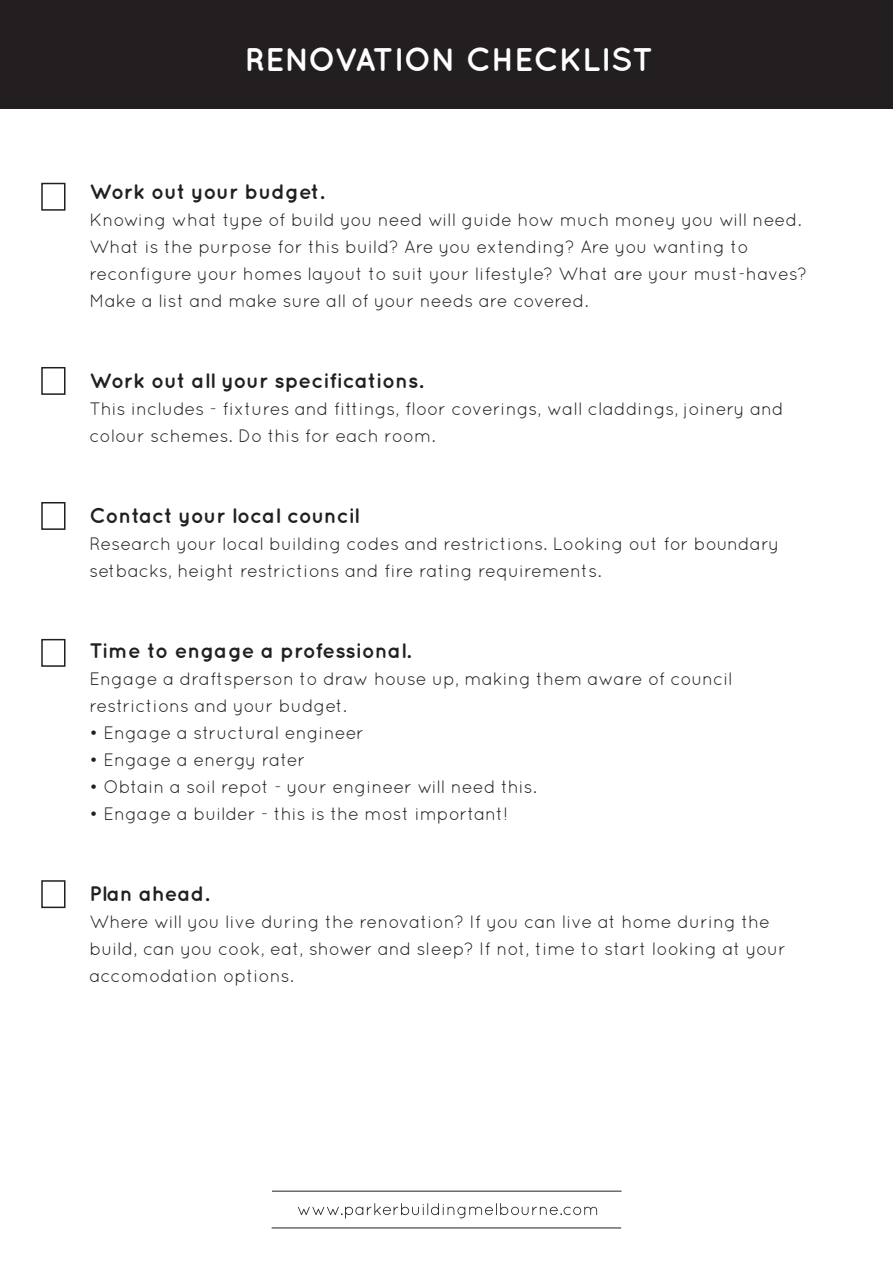
<style>
.page{position:relative;width:893px;height:1263px;background:#fff}
.page>*{position:absolute;margin:0;border:0;box-sizing:border-box;transform-origin:0 0}
.t1{font:700 32.7px "Quicksand";color:#fff}
.t2{font:700 21px "Quicksand";color:#231f20}
.t3{font:18px/27px "Quicksand";color:#231f20}
</style>
<div class="page">
<div style="left:0;top:0;width:893px;height:109px;background:#231f20"></div>
<svg style="left:298px;top:1203px;width:299px;height:15px"></svg>
<div style="left:41px;top:183px;width:25px;height:28px;background:#fff;border:2px solid #231f20"></div>
<div style="left:41px;top:367px;width:25px;height:28px;background:#fff;border:2px solid #231f20"></div>
<div style="left:41px;top:502px;width:25px;height:28px;background:#fff;border:2px solid #231f20"></div>
<div style="left:41px;top:639px;width:25px;height:28px;background:#fff;border:2px solid #231f20"></div>
<div style="left:41px;top:880px;width:25px;height:28px;background:#fff;border:2px solid #231f20"></div>
<hr style="left:272px;top:1191px;width:349px;height:1px;background:#231f20">
<hr style="left:272px;top:1228px;width:349px;height:1px;background:#231f20">
<h1 class="t1" style="left:245px;top:40px;width:410px">RENOVATION CHECKLIST</h1>
<p class="t2" style="left:89px;top:179px;width:236px">Work out your budget.</p>
<p class="t3" style="left:89px;top:206px;width:719px">Knowing what type of build you need will guide how much money you will need.<br>What is the purpose for this build? Are you extending? Are you wanting to reconfigure your homes layout to suit your lifestyle? What are your must-haves?<br>Make a list and make sure all of your needs are covered.</p>
<p class="t2" style="left:89px;top:368px;width:335px">Work out all your specifications.</p>
<p class="t3" style="left:89px;top:395px;width:696px">This includes - fixtures and fittings, floor coverings, wall claddings, joinery and colour schemes. Do this for each room.</p>
<p class="t2" style="left:89px;top:503px;width:271px">Contact your local council</p>
<p class="t3" style="left:89px;top:530px;width:691px">Research your local building codes and restrictions. Looking out for boundary setbacks, height restrictions and fire rating requirements.</p>
<p class="t2" style="left:89px;top:638px;width:323px">Time to engage a professional.</p>
<p class="t3" style="left:89px;top:665px;width:645px">Engage a draftsperson to draw house up, making them aware of council restrictions and your budget.</p>
<p class="t3" style="left:89px;top:719px;width:276px">• Engage a structural engineer</p>
<p class="t3" style="left:89px;top:746px;width:217px">• Engage a energy rater</p>
<p class="t3" style="left:89px;top:773px;width:449px">• Obtain a soil repot - your engineer will need this.</p>
<p class="t3" style="left:89px;top:800px;width:420px">• Engage a builder - this is the most important!</p>
<p class="t2" style="left:89px;top:881px;width:121px">Plan ahead.</p>
<p class="t3" style="left:89px;top:908px;width:698px">Where will you live during the renovation? If you can live at home during the build, can you cook, eat, shower and sleep? If not, time to start looking at your accomodation options.</p>
</div>
